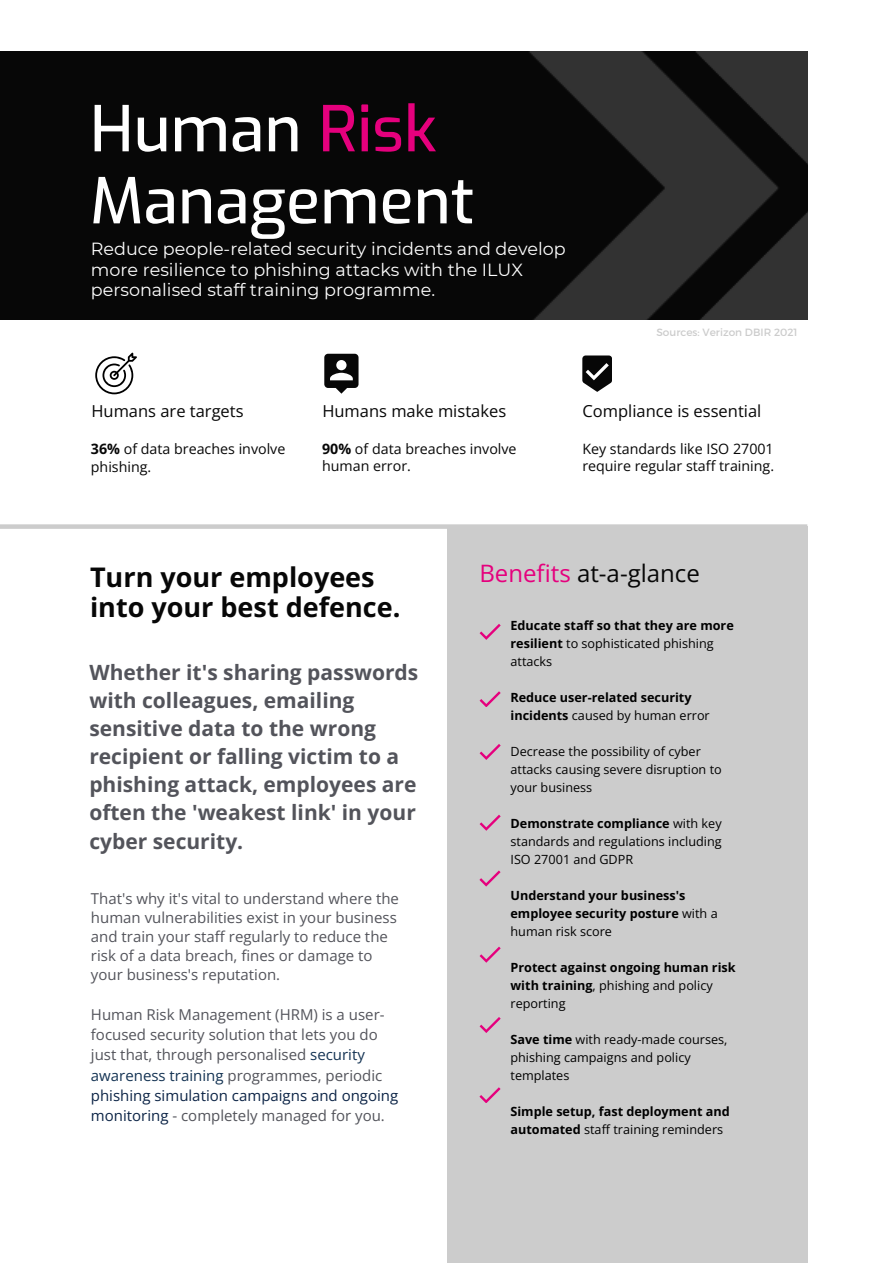
<style>
.page{position:relative;width:894px;height:1264px;background:#fff}
.page>*{position:absolute;margin:0;border:0;box-sizing:border-box;transform-origin:0 0}
.t1{font:500 63px/72px "Exo";color:#fff}
.t2{font:700 27px/30.3px "Open Sans";color:#070707}
.t3{font:24px "Open Sans";color:#070707}
.t4{font:700 21px/28.2px "Open Sans";color:#53545b}
.t5{font:17.55px/20.2px "Montserrat";color:#fff}
.t6{font:16.5px "Open Sans";color:#070707}
.t7{font:15px/20.2px "Open Sans";color:#53545b}
.t8{font:14.25px/16.8px "Open Sans";color:#070707}
.t9{font:700 12.6px/18px "Open Sans";color:#000}
.t10{font:12.6px/18px "Open Sans";color:#000}
.t11{font:10.5px "Montserrat";color:#ccc}
.s1{color:#e5007d}
.s2{font-weight:700}
.s3{color:#153454}
.s4{color:#0d2547}
.s5{font-weight:400}
</style>
<div class="page">
<div style="left:446px;top:526px;width:361px;height:736px;background:#ccc"></div>
<svg style="left:479px;top:624px;width:21px;height:15px"></svg>
<svg style="left:479px;top:691px;width:21px;height:16px"></svg>
<svg style="left:479px;top:744px;width:21px;height:15px"></svg>
<svg style="left:479px;top:814px;width:21px;height:16px"></svg>
<svg style="left:479px;top:870px;width:21px;height:16px"></svg>
<svg style="left:479px;top:946px;width:21px;height:16px"></svg>
<svg style="left:479px;top:1017px;width:21px;height:15px"></svg>
<svg style="left:95px;top:353px;width:42px;height:41px"></svg>
<svg style="left:324px;top:354px;width:34px;height:39px"></svg>
<svg style="left:582px;top:355px;width:29px;height:36px"></svg>
<div style="left:0;top:524px;width:807px;height:5px;background:#ccc"></div>
<div style="left:0;top:51px;width:807px;height:268px;background:#070707"></div>
<img style="left:529px;top:51px;width:278px;height:268px">
<svg style="left:479px;top:1087px;width:21px;height:15px"></svg>
<h5 class="t1" style="left:90px;top:94px;width:386px">Human <span class="s1">Risk<br></span>Management</h5>
<h5 class="t5" style="left:91px;top:239px;width:476px">Reduce people-related security incidents and develop more resilience to phishing attacks with the ILUX personalised staff training programme.</h5>
<p class="t11" style="left:656px;top:325px;width:143px">Sources: Verizon DBIR 2021</p>
<h1 class="t6" style="left:91px;top:399px;width:154px">Humans are targets</h1>
<p class="t8" style="left:91px;top:439px;width:196px;line-height:18px"><span class="s2">36%</span> of data breaches involve phishing.</p>
<p class="t6" style="left:322px;top:399px;width:185px">Humans make mistakes</p>
<h5 class="t8" style="left:322px;top:440px;width:196px"><span class="s2">90%</span> of data breaches involve human error.</h5>
<h5 class="t6" style="left:582px;top:399px;width:180px">Compliance is essential</h5>
<p class="t8" style="left:582px;top:440px;width:193px">Key standards like ISO 27001 require regular staff training.</p>
<p class="t2" style="left:90px;top:561px;width:312px">Turn your employees into your best defence.</p>
<p class="t4" style="left:89px;top:657px;width:330px">Whether it's sharing passwords with colleagues, emailing sensitive data to the wrong recipient or falling victim to a phishing attack, employees are often the 'weakest link' in your cyber security.</p>
<h6 class="t7" style="left:91px;top:888px;width:309px;line-height:19.2px">That's why it's vital to understand where the human vulnerabilities exist in your business and train your staff regularly to reduce the risk of a data breach, fines or damage to your business's reputation.</h6>
<h6 class="t7" style="left:91px;top:1003px;width:309px">Human Risk Management (HRM) is a user&shy;focused security solution that lets you do just that, through personalised <span class="s3">security awareness training</span> programmes, periodic <span class="s4">phishing simulation campaigns and ongoing monitoring</span> - completely managed for you.</h6>
<h6 class="t3" style="left:479px;top:556px;width:222px"><span class="s1">Benefits</span> at-a-glance</h6>
<p class="t9" style="left:510px;top:616px;width:225px">Educate staff so that they are more resilient <span class="s5">to sophisticated phishing attacks</span></p>
<p class="t9" style="left:510px;top:688px;width:201px">Reduce user-related security incidents <span class="s5">caused by human error</span></p>
<p class="t10" style="left:510px;top:742px;width:213px">Decrease the possibility of cyber attacks causing severe disruption to your business</p>
<p class="t10" style="left:510px;top:814px;width:212px;text-align:justify"><span class="s2">Demonstrate compliance</span> with key standards and regulations including ISO 27001 and GDPR</p>
<p class="t9" style="left:510px;top:886px;width:209px">Understand your business's employee security posture <span class="s5">with a human risk score</span></p>
<p class="t9" style="left:510px;top:958px;width:227px">Protect against ongoing human risk with training<span class="s5">, phishing and policy reporting</span></p>
<p class="t10" style="left:510px;top:1030px;width:218px"><span class="s2">Save time</span> with ready-made courses, phishing campaigns and policy templates</p>
<p class="t9" style="left:510px;top:1102px;width:221px">Simple setup, fast deployment and automated <span class="s5">staff training reminders</span></p>
</div>
